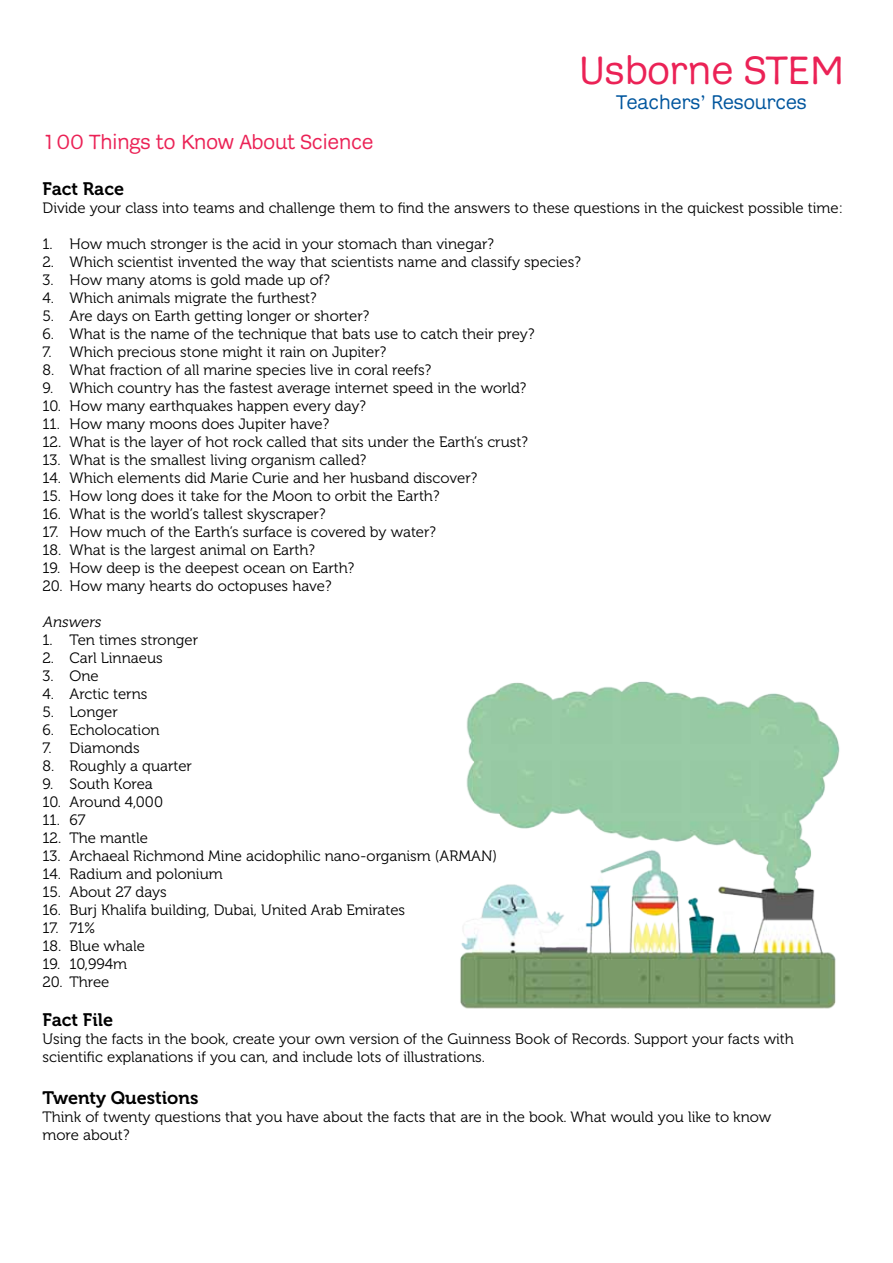
<style>
.page{position:relative;width:893px;height:1263px;background:#fff}
.page>*{position:absolute;margin:0;border:0;box-sizing:border-box;transform-origin:0 0}
.t1{font:40.5px "Adesso";color:#eb2256}
.t2{font:21px "Adesso";color:#eb2256}
.t3{font:20.25px "Adesso";color:#01569e}
.t4{font:18px "Museo 700";color:#000}
.t5{font:15px/18px "Museo 300";color:#000}
.t6{font:italic 15px "Museo 300";color:#000}
</style>
<div class="page">
<img style="left:460px;top:681px;width:380px;height:328px">
<h1 class="t1" style="left:579px;top:47px;width:267px">Usborne STEM</h1>
<h3 class="t3" style="left:616px;top:90px;width:192px">Teachers’ Resources</h3>
<h2 class="t2" style="left:43px;top:129px;width:333px">100 Things to Know About Science</h2>
<p class="t4" style="left:43px;top:179px;width:83px">Fact Race</p>
<p class="t5" style="left:43px;top:199px;width:802px">Divide your class into teams and challenge them to find the answers to these questions in the quickest possible time:</p>
<p class="t5" style="left:43px;top:235px;width:453px">1. How much stronger is the acid in your stomach than vinegar?</p>
<p class="t5" style="left:43px;top:253px;width:540px">2. Which scientist invented the way that scientists name and classify species?</p>
<p class="t5" style="left:43px;top:271px;width:289px">3. How many atoms is gold made up of?</p>
<p class="t5" style="left:43px;top:289px;width:276px">4. Which animals migrate the furthest?</p>
<p class="t5" style="left:43px;top:307px;width:328px">5. Are days on Earth getting longer or shorter?</p>
<p class="t5" style="left:43px;top:325px;width:493px">6. What is the name of the technique that bats use to catch their prey?</p>
<p class="t5" style="left:43px;top:343px;width:345px">7. Which precious stone might it rain on Jupiter?</p>
<p class="t5" style="left:43px;top:361px;width:390px">8. What fraction of all marine species live in coral reefs?</p>
<p class="t5" style="left:43px;top:379px;width:485px">9. Which country has the fastest average internet speed in the world?</p>
<p class="t5" style="left:43px;top:397px;width:325px">10. How many earthquakes happen every day?</p>
<p class="t5" style="left:43px;top:415px;width:288px">11. How many moons does Jupiter have?</p>
<p class="t5" style="left:43px;top:433px;width:487px">12. What is the layer of hot rock called that sits under the Earth’s crust?</p>
<p class="t5" style="left:43px;top:451px;width:325px">13. What is the smallest living organism called?</p>
<p class="t5" style="left:43px;top:469px;width:436px">14. Which elements did Marie Curie and her husband discover?</p>
<p class="t5" style="left:43px;top:487px;width:398px">15. How long does it take for the Moon to orbit the Earth?</p>
<p class="t5" style="left:43px;top:505px;width:284px">16. What is the world’s tallest skyscraper?</p>
<p class="t5" style="left:43px;top:523px;width:395px">17. How much of the Earth’s surface is covered by water?</p>
<p class="t5" style="left:43px;top:541px;width:274px">18. What is the largest animal on Earth?</p>
<p class="t5" style="left:43px;top:559px;width:313px">19. How deep is the deepest ocean on Earth?</p>
<p class="t5" style="left:43px;top:577px;width:290px">20. How many hearts do octopuses have?</p>
<p class="t6" style="left:43px;top:614px;width:63px">Answers</p>
<p class="t5" style="left:43px;top:631px;width:157px">1. Ten times stronger</p>
<p class="t5" style="left:43px;top:649px;width:122px">2. Carl Linnaeus</p>
<p class="t5" style="left:43px;top:667px;width:58px">3. One</p>
<p class="t5" style="left:43px;top:685px;width:107px">4. Arctic terns</p>
<p class="t5" style="left:43px;top:703px;width:77px">5. Longer</p>
<p class="t5" style="left:43px;top:721px;width:119px">6. Echolocation</p>
<p class="t5" style="left:43px;top:739px;width:99px">7. Diamonds</p>
<p class="t5" style="left:43px;top:757px;width:151px">8. Roughly a quarter</p>
<p class="t5" style="left:43px;top:775px;width:112px">9. South Korea</p>
<p class="t5" style="left:43px;top:793px;width:122px">10. Around 4,000</p>
<p class="t5" style="left:43px;top:811px;width:44px">11. 67</p>
<p class="t5" style="left:43px;top:829px;width:107px">12. The mantle</p>
<p class="t5" style="left:43px;top:847px;width:456px">13. Archaeal Richmond Mine acidophilic nano-organism (ARMAN)</p>
<p class="t5" style="left:43px;top:865px;width:182px">14. Radium and polonium</p>
<p class="t5" style="left:43px;top:883px;width:126px">15. About 27 days</p>
<p class="t5" style="left:43px;top:901px;width:364px">16. Burj Khalifa building, Dubai, United Arab Emirates</p>
<p class="t5" style="left:43px;top:919px;width:54px">17. 71%</p>
<p class="t5" style="left:43px;top:937px;width:104px">18. Blue whale</p>
<p class="t5" style="left:43px;top:955px;width:86px">19. 10,994m</p>
<p class="t5" style="left:43px;top:973px;width:68px">20. Three</p>
<p class="t4" style="left:43px;top:1010px;width:72px">Fact File</p>
<p class="t5" style="left:43px;top:1030px;width:753px">Using the facts in the book, create your own version of the Guinness Book of Records. Support your facts with scientific explanations if you can, and include lots of illustrations.</p>
<p class="t4" style="left:43px;top:1088px;width:157px">Twenty Questions</p>
<p class="t5" style="left:43px;top:1108px;width:730px">Think of twenty questions that you have about the facts that are in the book. What would you like to know more about?</p>
</div>
